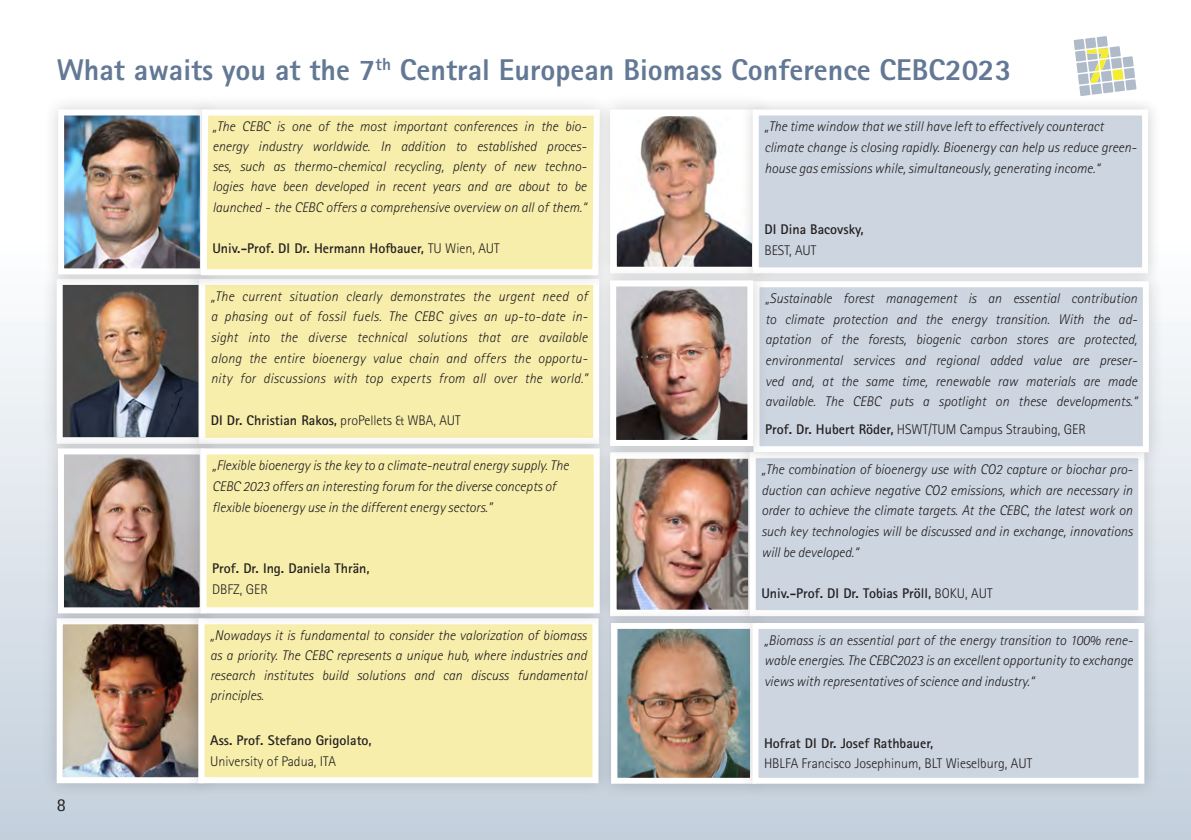
<style>
.page{position:relative;width:1191px;height:840px;background:#fff}
.page>*{position:absolute;margin:0;border:0;box-sizing:border-box;transform-origin:0 0}
.OeBV_copy{font:800 30px "Rotis Sans Serif";color:#627894}
.t1{font:18.2px "Rotis Sans Serif";color:#231f20}
.BMTP_copy{font:italic 300 14px/20.6px "Rotis Sans Serif";color:#231f20;text-align:justify}
.BMTP_copy-2{font:700 14px "Rotis Sans Serif";color:#231f20}
.BMTP_copy-3{font:300 14px "Rotis Sans Serif";color:#231f20}
.s1{font-weight:300}
.s2{font-weight:700}
</style>
<div class="page">
<div style="left:0;top:243px;width:1191px;height:596px;background:linear-gradient(to bottom,#fdfdfe,#c3cfdc)"></div>
<div style="left:41px;top:602px;width:179px;height:196px;background:#231f20;opacity:.2"></div>
<img style="left:64px;top:628px;width:121px;height:147px">
<div style="left:57px;top:618px;width:147px;height:164px;border:6px solid #fff"></div>
<div style="left:41px;top:263px;width:179px;height:196px;background:#231f20;opacity:.2"></div>
<img style="left:64px;top:290px;width:120px;height:142px">
<div style="left:57px;top:279px;width:147px;height:164px;border:6px solid #fff"></div>
<div style="left:184px;top:263px;width:430px;height:196px;background:#231f20;opacity:.2"></div>
<div style="left:202px;top:282px;width:394px;height:158px;background:#f7eeac"></div>
<div style="left:42px;top:432px;width:179px;height:196px;background:#231f20;opacity:.2"></div>
<img style="left:65px;top:455px;width:120px;height:151px">
<div style="left:58px;top:448px;width:148px;height:165px;border:6px solid #fff"></div>
<div style="left:43px;top:94px;width:178px;height:196px;background:#231f20;opacity:.2"></div>
<img style="left:65px;top:116px;width:120px;height:151px">
<div style="left:58px;top:109px;width:148px;height:165px;border:6px solid #fff"></div>
<div style="left:185px;top:605px;width:426px;height:190px;background:#231f20;opacity:.2"></div>
<div style="left:201px;top:621px;width:394px;height:158px;background:#f7eeac"></div>
<div style="left:198px;top:618px;width:400px;height:164px;border:6px solid #fff"></div>
<div style="left:185px;top:432px;width:430px;height:196px;background:#231f20;opacity:.2"></div>
<div style="left:203px;top:451px;width:394px;height:159px;background:#f7eeac"></div>
<div style="left:200px;top:448px;width:400px;height:165px;border:6px solid #fff"></div>
<div style="left:185px;top:94px;width:430px;height:196px;background:#231f20;opacity:.2"></div>
<svg style="left:198px;top:106px;width:394px;height:172px;background:#f6eeb5"></svg>
<div style="left:592px;top:92px;width:184px;height:198px;background:#231f20;opacity:.2"></div>
<img style="left:618px;top:117px;width:121px;height:147px">
<div style="left:593px;top:435px;width:178px;height:197px;background:#231f20;opacity:.2"></div>
<img style="left:617px;top:461px;width:117px;height:146px">
<div style="left:610px;top:452px;width:145px;height:163px;border:6px solid #fff"></div>
<div style="left:734px;top:436px;width:425px;height:195px;background:#231f20;opacity:.2"></div>
<div style="left:752px;top:455px;width:389px;height:157px;background:#ccd5e0"></div>
<div style="left:749px;top:452px;width:395px;height:163px;border:6px solid #fff"></div>
<div style="left:596px;top:607px;width:175px;height:191px;background:#231f20;opacity:.2"></div>
<img style="left:618px;top:629px;width:119px;height:147px">
<div style="left:611px;top:622px;width:145px;height:161px;border:6px solid #fff"></div>
<div style="left:739px;top:96px;width:422px;height:190px;background:#231f20;opacity:.2"></div>
<div style="left:755px;top:112px;width:390px;height:158px;background:#ccd5e0"></div>
<div style="left:752px;top:109px;width:396px;height:164px;border:6px solid #fff"></div>
<div style="left:738px;top:265px;width:426px;height:202px;background:#231f20;opacity:.2"></div>
<div style="left:756px;top:284px;width:389px;height:165px;background:#ccd5e0"></div>
<div style="left:753px;top:281px;width:395px;height:171px;border:6px solid #fff"></div>
<div style="left:737px;top:607px;width:423px;height:191px;background:#231f20;opacity:.2"></div>
<div style="left:755px;top:625px;width:386px;height:155px;background:#ccd5e0"></div>
<div style="left:752px;top:622px;width:392px;height:161px;border:6px solid #fff"></div>
<div style="left:594px;top:264px;width:174px;height:197px;background:#231f20;opacity:.2"></div>
<img style="left:617px;top:287px;width:129px;height:152px">
<div style="left:610px;top:280px;width:143px;height:166px;border:6px solid #fff"></div>
<svg style="left:1073px;top:36px;width:63px;height:60px"></svg>
<p class="OeBV_copy" style="left:57px;top:51px;width:956px">What awaits you at the 7<sup>th</sup> Central European Biomass Conference CEBC2023</p>
<h2 class="t1" style="left:57px;top:793px;width:11px">8</h2>
<p class="BMTP_copy" style="left:212px;top:117px;width:376px">„The CEBC is one of the most important conferences in the bio&shy;energy industry worldwide. In addition to established proces&shy;ses, such as thermo-chemical recycling, plenty of new techno&shy;logies have been developed in recent years and are about to be launched - the CEBC offers a comprehensive overview on all of them.“</p>
<p class="BMTP_copy-2" style="left:212px;top:239px;width:289px">Univ.-Prof. DI Dr. Hermann Hofbauer, <span class="s1">TU Wien, AUT</span></p>
<p class="BMTP_copy" style="left:211px;top:286px;width:378px">„The current situation clearly demonstrates the urgent need of a phasing out of fossil fuels. The CEBC gives an up-to-date in&shy;sight into the diverse technical solutions that are available along the entire bioenergy value chain and offers the opportu&shy;nity for discussions with top experts from all over the world.”</p>
<p class="BMTP_copy-2" style="left:211px;top:410px;width:251px">DI Dr. Christian Rakos, <span class="s1">proPellets &amp; WBA, AUT</span></p>
<p class="BMTP_copy" style="left:212px;top:455px;width:358px;text-align:left">„Flexible bioenergy is the key to a climate-neutral energy supply. The<br>CEBC 2023 offers an interesting forum for the diverse concepts of flexible bioenergy use in the different energy sectors.”</p>
<p class="BMTP_copy-2" style="left:212px;top:559px;width:159px">Prof. Dr. Ing. Daniela Thrän,</p>
<p class="BMTP_copy-3" style="left:212px;top:581px;width:57px">DBFZ, GER</p>
<p class="BMTP_copy" style="left:210px;top:625px;width:378px;line-height:20px">„Nowadays it is fundamental to consider the valorization of biomass as a priority. The CEBC represents a unique hub, where industries and research institutes build solutions and can discuss fundamental principles.</p>
<p class="BMTP_copy-2" style="left:210px;top:731px;width:163px">Ass. Prof. Stefano Grigolato,</p>
<p class="BMTP_copy-3" style="left:210px;top:752px;width:127px">University of Padua, ITA</p>
<p class="BMTP_copy" style="left:764px;top:116px;width:341px">„The time window that we still have left to effectively counteract</p>
<p class="BMTP_copy" style="left:764px;top:137px;width:373px">climate change is closing rapidly. Bioenergy can help us reduce green&shy;house gas emissions while, simultaneously, generating income.“</p>
<p class="BMTP_copy-2" style="left:764px;top:221px;width:101px">DI Dina Bacovsky,</p>
<p class="BMTP_copy-3" style="left:764px;top:242px;width:53px">BEST, AUT</p>
<p class="BMTP_copy" style="left:765px;top:288px;width:373px">„Sustainable forest management is an essential contribution to climate protection and the energy transition. With the ad&shy;aptation of the forests, biogenic carbon stores are protected, environmental services and regional added value are preser&shy;ved and, at the same time, renewable raw materials are made available. The CEBC puts a spotlight on these developments.“</p>
<p class="BMTP_copy-3" style="left:765px;top:421px;width:322px"><span class="s2">Prof. Dr. Hubert Röder,</span> HSWT/TUM Campus Straubing, GER</p>
<p class="BMTP_copy" style="left:761px;top:459px;width:373px">„The combination of bioenergy use with CO2 capture or biochar pro&shy;duction can achieve negative CO2 emissions, which are necessary in order to achieve the climate targets. At the CEBC, the latest work on such key technologies will be discussed and in exchange, innovations will be developed.“</p>
<p class="BMTP_copy-2" style="left:761px;top:584px;width:232px">Univ.-Prof. DI Dr. Tobias Pröll, <span class="s1">BOKU, AUT</span></p>
<p class="BMTP_copy" style="left:764px;top:629px;width:370px">„Biomass is an essential part of the energy transition to 100% rene&shy;wable energies. The CEBC2023 is an excellent opportunity to exchange views with representatives of science and industry.“</p>
<p class="BMTP_copy-2" style="left:764px;top:733px;width:171px">Hofrat DI Dr. Josef Rathbauer,</p>
<p class="BMTP_copy-3" style="left:764px;top:755px;width:270px">HBLFA Francisco Josephinum, BLT Wieselburg, AUT</p>
</div>
